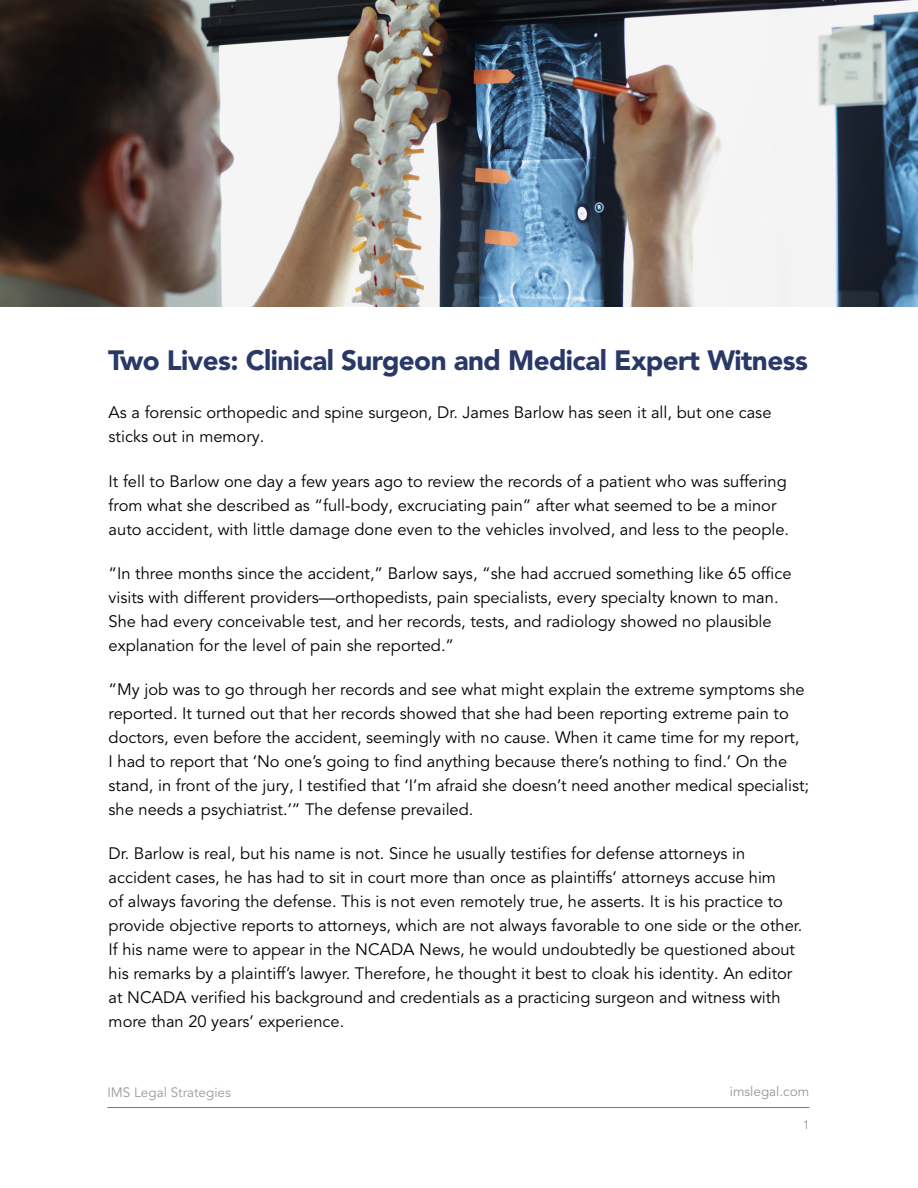
<style>
.page{position:relative;width:918px;height:1188px;background:#fff}
.page>*{position:absolute;margin:0;border:0;box-sizing:border-box;transform-origin:0 0}
.t1{font:900 27.75px "Avenir LT Pro";letter-spacing:-.02em;color:#2a3867}
.t2{font:16.5px/24px "Avenir LT Pro";color:#000}
.t3{font:13.5px "Avenir LT Pro";color:#999b9e}
.t4{font:13.5px "Avenir LT Pro";color:#969797}
.t5{font:12px "Avenir LT Pro";color:#969797}
</style>
<div class="page">
<hr style="left:107px;top:1107px;width:702px;height:1px;background:#7e7772">
<img style="left:0;top:0;width:918px;height:307px">
<h1 class="t1" style="left:108px;top:344px;width:701px">Two Lives: Clinical Surgeon and Medical Expert Witness</h1>
<p class="t2" style="left:109px;top:401px;width:664px">As a forensic orthopedic and spine surgeon, Dr. James Barlow has seen it all, but one case sticks out in memory.</p>
<p class="t2" style="left:109px;top:469px;width:682px">It fell to Barlow one day a few years ago to review the records of a patient who was suffering from what she described as “full-body, excruciating pain” after what seemed to be a minor auto accident, with little damage done even to the vehicles involved, and less to the people.</p>
<p class="t2" style="left:109px;top:561px;width:684px">“In three months since the accident,” Barlow says, “she had accrued something like 65 office visits with different providers—orthopedists, pain specialists, every specialty known to man.<br>She had every conceivable test, and her records, tests, and radiology showed no plausible explanation for the level of pain she reported.”</p>
<p class="t2" style="left:109px;top:678px;width:702px">“My job was to go through her records and see what might explain the extreme symptoms she reported. It turned out that her records showed that she had been reporting extreme pain to doctors, even before the accident, seemingly with no cause. When it came time for my report,<br>I had to report that ‘No one’s going to find anything because there’s nothing to find.’ On the stand, in front of the jury, I testified that ‘I’m afraid she doesn’t need another medical specialist; she needs a psychiatrist.’” The defense prevailed.</p>
<p class="t2" style="left:109px;top:842px;width:695px">Dr. Barlow is real, but his name is not. Since he usually testifies for defense attorneys in accident cases, he has had to sit in court more than once as plaintiffs’ attorneys accuse him<br>of always favoring the defense. This is not even remotely true, he asserts. It is his practice to provide objective reports to attorneys, which are not always favorable to one side or the other.<br>If his name were to appear in the NCADA News, he would undoubtedly be questioned about his remarks by a plaintiff’s lawyer. Therefore, he thought it best to cloak his identity. An editor at NCADA verified his background and credentials as a practicing surgeon and witness with more than 20 years’ experience.</p>
<p class="t3" style="left:107px;top:1084px;width:125px">IMS Legal Strategies</p>
<p class="t4" style="left:730px;top:1084px;width:81px">imslegal.com</p>
<p class="t5" style="left:803px;top:1118px;width:8px">1</p>
</div>
